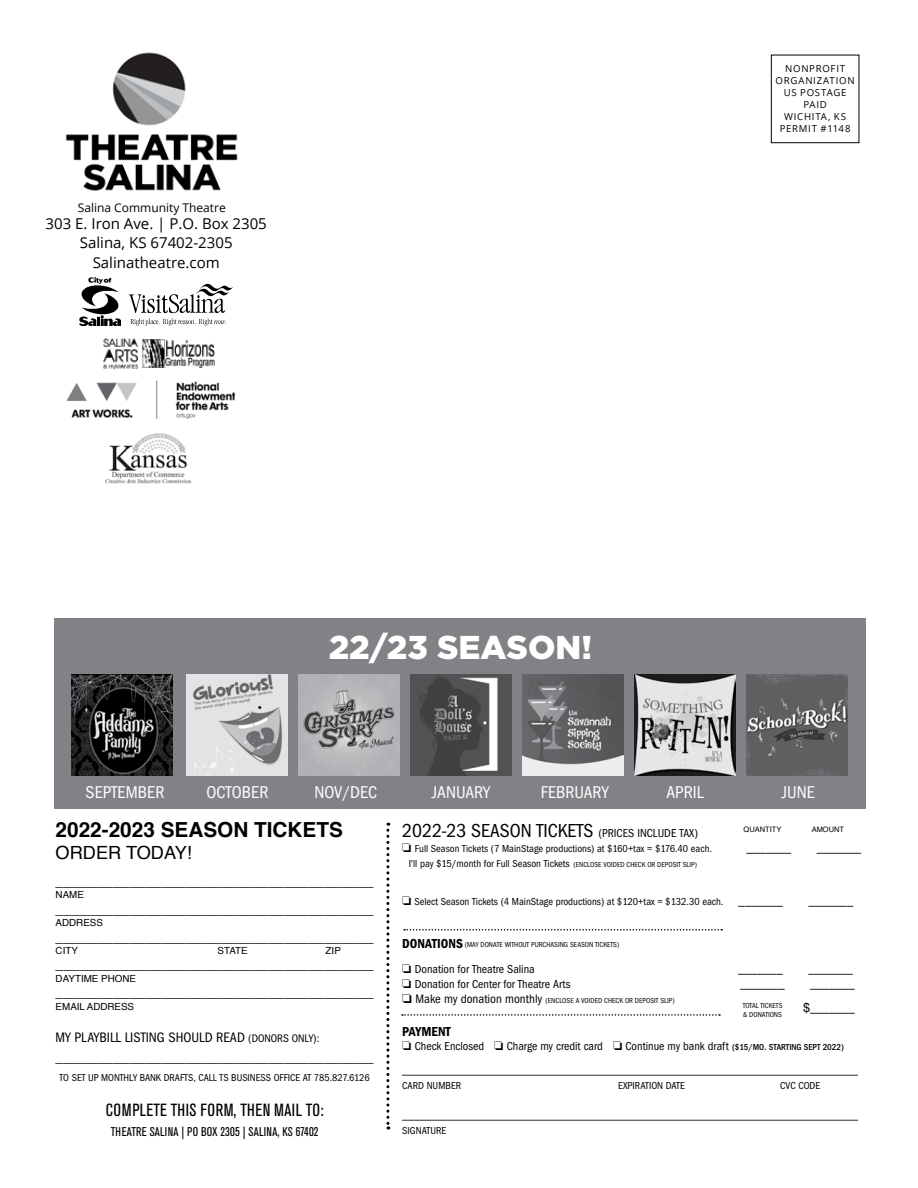
<style>
.page{position:relative;width:918px;height:1188px;background:#fff}
.page>*{position:absolute;margin:0;border:0;box-sizing:border-box;transform-origin:0 0}
.t1{font:900 33px "Gotham";color:#fff}
.t2{font:700 20.7px "Helvetica";color:#000}
.t3{font:condensed 19.5px "Franklin Gothic";color:#000}
.t4{font:18.15px "Helvetica";color:#000}
.t5{font:condensed 17.7px "Franklin Gothic";color:#fff}
.t6{font:condensed 17.55px "Akzidenz Grotesk BE";letter-spacing:.02em;color:#000}
.t7{font:15px/19.5px "Open Sans";color:#000;text-align:center}
.t8{font:14.7px "Helvetica";color:#000}
.t9{font:condensed 14.25px "Franklin Gothic";color:#000}
.t10{font:600 condensed 13.5px "Franklin Gothic";color:#000}
.t11{font:condensed 12.75px "Franklin Gothic";color:#000}
.t12{font:condensed 12.6px "Akzidenz Grotesk BE";letter-spacing:.02em;color:#000}
.t13{font:condensed 12px/24px "Franklin Gothic";color:#000}
.t14{font:12px "Open Sans";color:#000}
.t15{font:condensed 10.5px "Franklin Gothic";color:#000}
.t16{font:condensed 10.35px "Franklin Gothic";color:#000}
.t17{font:9.75px "Helvetica";color:#000}
.t18{font:9.6px/12px "Open Sans";letter-spacing:.075em;color:#000;text-align:center}
.t19{font:condensed 7.5px/9px "Franklin Gothic";color:#000}
.t20{font:7.5px "Helvetica";color:#000}
.s1{font-size:11.4px}
.s2{font-size:12px}
.s3{font-size:7.5px}
.s4{font-size:12.75px}
.s5{font-weight:600;font-size:13.5px}
.s6{font-weight:500;font-size:9px}
.s7{font-family:"Helvetica";font-stretch:normal}
</style>
<div class="page">
<div style="left:771px;top:55px;width:88px;height:88px;border:1px solid #000"></div>
<div style="left:54px;top:618px;width:811px;height:191px;background:#808285"></div>
<svg style="left:386px;top:823px;width:3px;height:306px"></svg>
<svg style="left:404px;top:929px;width:318px;height:2px"></svg>
<svg style="left:402px;top:1014px;width:318px;height:2px"></svg>
<img style="left:72px;top:674px;width:101px;height:101px">
<svg style="left:129px;top:284px;width:104px;height:42px"></svg>
<img style="left:103px;top:339px;width:111px;height:30px">
<img style="left:80px;top:278px;width:40px;height:48px">
<img style="left:66px;top:380px;width:169px;height:38px">
<img style="left:106px;top:433px;width:85px;height:51px">
<img style="left:186px;top:674px;width:102px;height:101px">
<img style="left:298px;top:674px;width:102px;height:101px">
<img style="left:410px;top:674px;width:102px;height:101px">
<img style="left:523px;top:674px;width:101px;height:101px">
<img style="left:635px;top:674px;width:101px;height:101px">
<img style="left:747px;top:674px;width:101px;height:101px">
<img style="left:65px;top:52px;width:173px;height:139px">
<p class="t14" style="left:78px;top:200px;width:150px">Salina Community Theatre</p>
<p class="t7" style="left:46px;top:213px;width:223px">303 E. Iron Ave. | P.O. Box 2305<br>Salina, KS 67402-2305<br>Salinatheatre.com</p>
<h1 class="t1" style="left:329px;top:625px;width:265px">22/23 SEASON!</h1>
<p class="t18" style="left:776px;top:62px;width:81px">NONPROFIT<br>ORGANIZATION<br>US POSTAGE<br>PAID<br>WICHITA, KS<br>PERMIT #1148</p>
<h3 class="t5" style="left:86px;top:782px;width:19px">September</h3>
<h3 class="t5" style="left:207px;top:782px;width:63px">OCTOBER</h3>
<h3 class="t5" style="left:315px;top:782px;width:64px">Nov/DEC</h3>
<h3 class="t5" style="left:432px;top:782px;width:60px">JANUARY</h3>
<h3 class="t5" style="left:541px;top:782px;width:69px">FEBRUARY</h3>
<h3 class="t5" style="left:667px;top:782px;width:39px">APRIL</h3>
<h3 class="t5" style="left:782px;top:782px;width:16px">June</h3>
<h2 class="t2" style="left:56px;top:813px;width:275px">2022-2023 SEASON TICKETS</h2>
<h3 class="t4" style="left:56px;top:839px;width:138px">ORDER TODAY!</h3>
<p class="t8" style="left:56px;top:869px;width:320px">_______________________________________</p>
<p class="t17" style="left:56px;top:887px;width:30px">NAME</p>
<p class="t8" style="left:56px;top:897px;width:320px">_______________________________________</p>
<p class="t17" style="left:56px;top:915px;width:49px">ADDRESS</p>
<p class="t8" style="left:56px;top:925px;width:320px">_______________________________________</p>
<p class="t17" style="left:56px;top:943px;width:24px">CITY</p>
<p class="t17" style="left:218px;top:943px;width:32px">STATE</p>
<p class="t17" style="left:326px;top:943px;width:17px">ZIP</p>
<p class="t8" style="left:56px;top:953px;width:320px">_______________________________________</p>
<p class="t17" style="left:56px;top:971px;width:82px">DAYTIME PHONE</p>
<p class="t8" style="left:56px;top:981px;width:320px">_______________________________________</p>
<p class="t17" style="left:56px;top:999px;width:80px">EMAIL ADDRESS</p>
<p class="t9" style="left:56px;top:1029px;width:265px">MY PLAYBILL LISTING SHOULD READ <span class="s1">(DONORS ONLY):</span></p>
<p class="t8" style="left:56px;top:1045px;width:320px">_______________________________________</p>
<p class="t16" style="left:60px;top:1072px;width:312px">TO SET UP MONTHLY BANK DRAFTS, CALL TS BUSINESS OFFICE AT 785.827.6126</p>
<h3 class="t6" style="left:106px;top:1100px;width:219px">COMPLETE THIS FORM, THEN MAIL TO:</h3>
<p class="t12" style="left:111px;top:1124px;width:209px">THEATRE SALINA | PO BOX 2305 | SALINA, KS 67402</p>
<h3 class="t3" style="left:402px;top:819px;width:297px">2022-23 SEASON TICKETS <span class="s2">(PRICES INCLUDE TAX)</span></h3>
<p class="t15" style="left:402px;top:843px;width:311px">□ Full Season Tickets (7 MainStage productions) at $160+tax = $176.40 each.</p>
<p class="t11" style="left:747px;top:841px;width:46px">_______</p>
<p class="t11" style="left:817px;top:841px;width:46px">_______</p>
<p class="t15" style="left:409px;top:858px;width:290px">I’ll pay $15/month for Full Season Tickets <span class="s3">(ENCLOSE VOIDED CHECK OR DEPOSIT SLIP)</span></p>
<p class="t15" style="left:402px;top:896px;width:382px">□ Select Season Tickets (4 MainStage productions) at $120+tax = $132.30 each. <span class="s4">_______</span></p>
<p class="t11" style="left:808px;top:894px;width:46px">_______</p>
<p class="t19" style="left:402px;top:940px;width:219px"><span class="s5">DONATIONS</span> (MAY DONATE WITHOUT PURCHASING SEASON TICKETS)</p>
<p class="t13" style="left:402px;top:957px;width:134px">□ Donation for Theatre Salina</p>
<p class="t11" style="left:738px;top:961px;width:46px">_______</p>
<p class="t11" style="left:808px;top:961px;width:46px">_______</p>
<p class="t13" style="left:402px;top:972px;width:170px">□ Donation for Center for Theatre Arts</p>
<p class="t11" style="left:740px;top:977px;width:46px">_______</p>
<p class="t11" style="left:810px;top:977px;width:46px">_______</p>
<p class="t19" style="left:402px;top:996px;width:274px">□ <span class="s4">Make my donation monthly</span> (ENCLOSE A VOIDED CHECK OR DEPOSIT SLIP)</p>
<p class="t10" style="left:402px;top:1023px;width:50px">PAYMENT</p>
<p class="t13" style="left:402px;top:1034px;width:457px">□ Check Enclosed □ Charge my credit card □ Continue my bank draft <span class="s6">($15/MO. STARTING SEPT 2022) </span>____________________________________________________________________________</p>
<p class="t15" style="left:402px;top:1080px;width:60px">CARD NUMBER</p>
<p class="t15" style="left:618px;top:1080px;width:68px">EXPIRATION DATE</p>
<p class="t15" style="left:780px;top:1080px;width:42px">CVC CODE</p>
<p class="t13" style="left:402px;top:1103px;width:457px">____________________________________________________________________________</p>
<p class="t15" style="left:402px;top:1125px;width:46px">SIGNATURE</p>
<p class="t20" style="left:744px;top:824px;width:39px">QUANTITY</p>
<p class="t20" style="left:812px;top:824px;width:34px">AMOUNT</p>
<p class="t19" style="left:743px;top:1001px;width:41px">TOTAL TICKETS &amp; DONATIONS</p>
<p class="t11" style="left:803px;top:1001px;width:53px"><span class="s7">$</span>_______</p>
</div>
